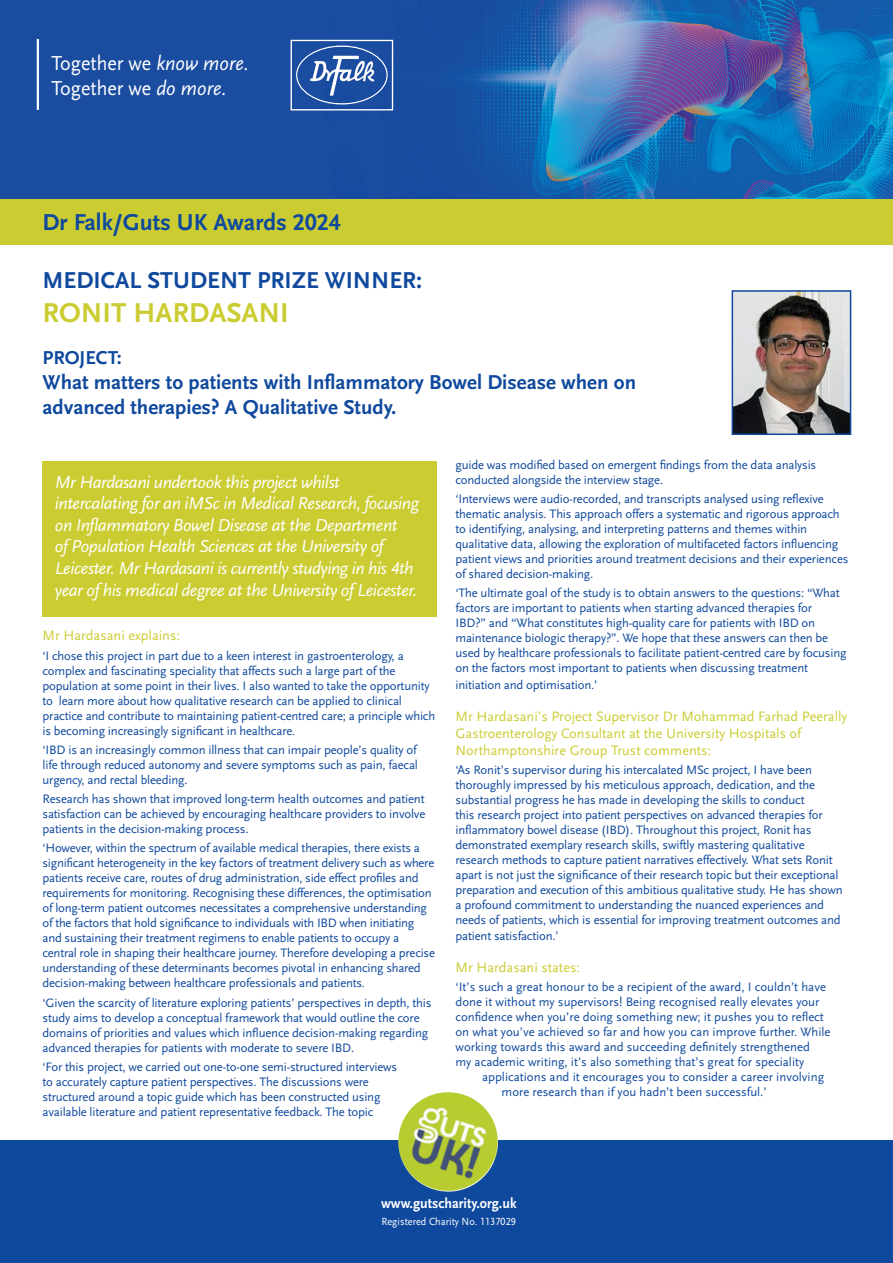
<style>
.page{position:relative;width:893px;height:1263px;background:#fff}
.page>*{position:absolute;margin:0;border:0;box-sizing:border-box;transform-origin:0 0}
.t1{font:700 28.5px "Scala Sans LF";color:#cbcc32}
.t2{font:700 24px "Scala Sans LF";color:#0f499d}
.t3{font:21.15px/25.8px "Scala Sans Offc";color:#fff;scale:.95 1}
.t4{font:700 21px/25.2px "Scala Sans LF";color:#0f499d}
.t5{font:700 19.5px "Scala Sans LF";color:#0f499d}
.t6{font:italic 18px/21.6px "Scala Sans LF";letter-spacing:-.025em;color:#fff}
.t7{font:700 14.7px "Scala Sans OT";color:#fff;scale:.95 1}
.t8{font:14.25px/17.1px "Scala Sans LF";color:#cbcc32}
.t9{font:12.75px/15px "Scala Sans LF";letter-spacing:-.015em;color:#0f499d}
.t10{font:10.8px/7.6px "Scala Sans Offc";color:#fff;scale:.95 1}
.s1{font-family:"Scala Sans Pro";font-style:italic}
</style>
<div class="page">
<div style="left:0;top:1141px;width:893px;height:122px;background:#0f499d"></div>
<img style="left:392px;top:1092px;width:112px;height:100px">
<img style="left:0;top:0;width:893px;height:199px">
<div style="left:33px;top:37px;width:367px;height:83px;background:#1a4ca0"></div>
<div style="left:0;top:199px;width:893px;height:46px;background:#cbcc32"></div>
<hr style="left:37px;top:39px;width:2px;height:71px;background:#fff">
<div style="left:291px;top:40px;width:102px;height:70px;border:1px solid #fff"></div>
<svg style="left:296px;top:46px;width:92px;height:58px"></svg>
<img style="left:297px;top:47px;width:89px;height:56px">
<img style="left:735px;top:293px;width:113px;height:139px">
<div style="left:732px;top:290px;width:119px;height:145px;border:2px solid #0f499d"></div>
<div style="left:42px;top:461px;width:394px;height:156px;background:#cbcc32"></div>
<h3 class="t3" style="left:51px;top:50px;width:209px">Together we <span class="s1">know more.<br></span>Together we <span class="s1">do more.</span></h3>
<h2 class="t2" style="left:43px;top:209px;width:300px">Dr Falk/Guts UK Awards 2024</h2>
<h2 class="t2" style="left:43px;top:267px;width:381px">MEDICAL STUDENT PRIZE WINNER:</h2>
<h1 class="t1" style="left:43px;top:298px;width:248px">RONIT HARDASANI</h1>
<h3 class="t5" style="left:43px;top:347px;width:81px">PROJECT:</h3>
<h3 class="t4" style="left:43px;top:370px;width:595px">What matters to patients with Inflammatory Bowel Disease when on advanced therapies? A Qualitative Study.</h3>
<p class="t6" style="left:55px;top:471px;width:365px">Mr Hardasani undertook this project whilst intercalating for an iMSc in Medical Research, focusing on Inflammatory Bowel Disease at the Department<br>of Population Health Sciences at the University of Leicester. Mr Hardasani is currently studying in his 4th year of his medical degree at the University of Leicester.</p>
<p class="t8" style="left:43px;top:627px;width:139px">Mr Hardasani explains:</p>
<p class="t9" style="left:43px;top:648px;width:394px">‘I chose this project in part due to a keen interest in gastroenterology, a complex and fascinating speciality that affects such a large part of the population at some point in their lives. I also wanted to take the opportunity to learn more about how qualitative research can be applied to clinical practice and contribute to maintaining patient-centred care; a principle which is becoming increasingly significant in healthcare.</p>
<p class="t9" style="left:43px;top:742px;width:377px;text-align:justify">‘IBD is an increasingly common illness that can impair people’s quality of life through reduced autonomy and severe symptoms such as pain, faecal urgency, and rectal bleeding.</p>
<p class="t9" style="left:43px;top:792px;width:384px;text-align:justify">Research has shown that improved long-term health outcomes and patient satisfaction can be achieved by encouraging healthcare providers to involve patients in the decision-making process.</p>
<p class="t9" style="left:43px;top:841px;width:394px">‘However, within the spectrum of available medical therapies, there exists a significant heterogeneity in the key factors of treatment delivery such as where patients receive care, routes of drug administration, side effect profiles and requirements for monitoring. Recognising these differences, the optimisation of long-term patient outcomes necessitates a comprehensive understanding of the factors that hold significance to individuals with IBD when initiating and sustaining their treatment regimens to enable patients to occupy a central role in shaping their healthcare journey. Therefore developing a precise understanding of these determinants becomes pivotal in enhancing shared decision-making between healthcare professionals and patients.</p>
<p class="t9" style="left:43px;top:995px;width:390px">‘Given the scarcity of literature exploring patients’ perspectives in depth, this study aims to develop a conceptual framework that would outline the core domains of priorities and values which influence decision-making regarding advanced therapies for patients with moderate to severe IBD.</p>
<p class="t9" style="left:43px;top:1059px;width:356px">‘For this project, we carried out one-to-one semi-structured interviews to accurately capture patient perspectives. The discussions were structured around a topic guide which has been constructed using available literature and patient representative feedback. The topic</p>
<p class="t9" style="left:455px;top:457px;width:362px">guide was modified based on emergent findings from the data analysis conducted alongside the interview stage.</p>
<p class="t9" style="left:455px;top:491px;width:394px">‘Interviews were audio-recorded, and transcripts analysed using reflexive thematic analysis. This approach offers a systematic and rigorous approach to identifying, analysing, and interpreting patterns and themes within qualitative data, allowing the exploration of multifaceted factors influencing patient views and priorities around treatment decisions and their experiences of shared decision-making.</p>
<p class="t9" style="left:455px;top:586px;width:393px">‘The ultimate goal of the study is to obtain answers to the questions: “What factors are important to patients when starting advanced therapies for<br>IBD?” and “What constitutes high-quality care for patients with IBD on maintenance biologic therapy?”. We hope that these answers can then be used by healthcare professionals to facilitate patient-centred care by focusing on the factors most important to patients when discussing treatment</p>
<p class="t9" style="left:455px;top:678px;width:143px">initiation and optimisation.’</p>
<p class="t8" style="left:455px;top:708px;width:393px">Mr Hardasani’s Project Supervisor Dr Mohammad Farhad Peerally<br>Gastroenterology Consultant at the University Hospitals of<br>Northamptonshire Group Trust comments:</p>
<p class="t9" style="left:455px;top:763px;width:389px">‘As Ronit’s supervisor during his intercalated MSc project, I have been thoroughly impressed by his meticulous approach, dedication, and the substantial progress he has made in developing the skills to conduct<br>this research project into patient perspectives on advanced therapies for inflammatory bowel disease (IBD). Throughout this project, Ronit has demonstrated exemplary research skills, swiftly mastering qualitative research methods to capture patient narratives effectively. What sets Ronit apart is not just the significance of their research topic but their exceptional preparation and execution of this ambitious qualitative study. He has shown a profound commitment to understanding the nuanced experiences and needs of patients, which is essential for improving treatment outcomes and patient satisfaction.’</p>
<p class="t8" style="left:455px;top:959px;width:126px">Mr Hardasani states:</p>
<p class="t9" style="left:455px;top:979px;width:377px">‘It’s such a great honour to be a recipient of the award, I couldn’t have done it without my supervisors! Being recognised really elevates your confidence when you’re doing something new; it pushes you to reflect on what you’ve achieved so far and how you can improve further. While working towards this award and succeeding definitely strengthened<br>my academic writing, it’s also something that’s great for speciality</p>
<p class="t9" style="left:502px;top:1069px;width:324px;text-indent:-19px">applications and it encourages you to consider a career involving more research than if you hadn’t been successful.’</p>
<p class="t7" style="left:381px;top:1195px;width:144px">www.gutscharity.org.uk</p>
<p class="t10" style="left:382px;top:1217px;width:143px">Registered Charity No. 1137029<br>Registered Charity No. 1137029</p>
</div>
